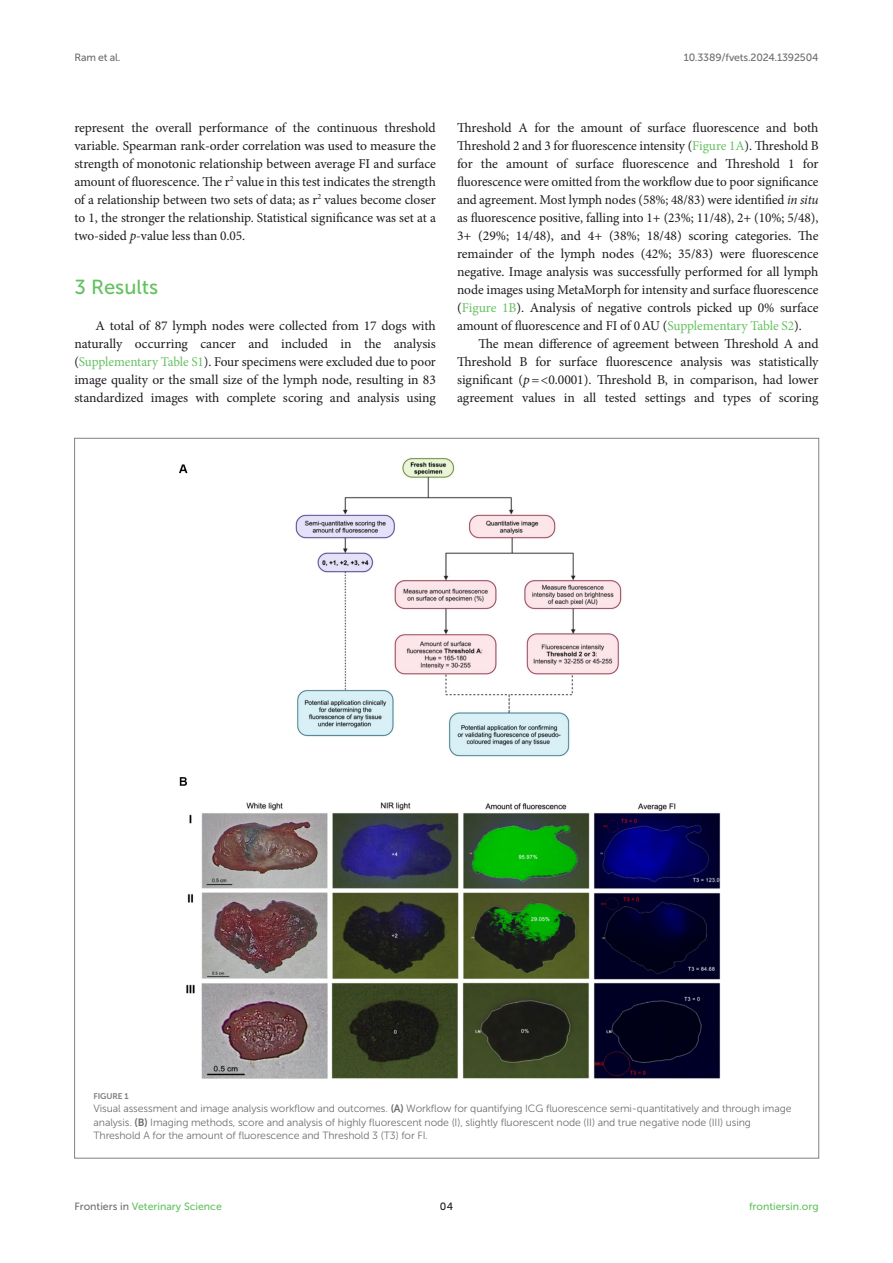
<style>
.page{position:relative;width:893px;height:1263px;background:#fff}
.page>*{position:absolute;margin:0;border:0;box-sizing:border-box;transform-origin:0 0}
.HEAD_1{font:20.25px "Museo Sans 500";color:#65c161}
.TEXT_FLUSH{font:13.5px/18px "Minion Pro";letter-spacing:-.005em;color:#1b1c1b;text-align:justify}
.TEXT{font:13.5px/18px "Minion Pro";letter-spacing:-.005em;color:#1b1c1b;text-align:justify}
.FIG_LEG{font:10.5px/13.5px "Museo Sans 300";letter-spacing:-.01em;color:#706f70}
.t1{font:10.5px "Museo Sans 500";color:#65c161}
.t2{font:10.5px "Museo Sans 500";letter-spacing:-.015em;color:#706f70}
.t3{font:10.5px "Museo Sans 500";color:#1b1c1b}
.FIG_HD{font:8.25px "Museo Sans 700";letter-spacing:-.01em;color:#7e7f7f}
.s1{font-style:italic}
.s2{color:#65c161}
.s3{font-family:"Museo Sans 700"}
.s4{color:#706f70}
</style>
<div class="page">
<img style="left:179px;top:457px;width:542px;height:622px">
<p class="t2" style="left:74px;top:51px;width:48px">Ram et al.</p>
<p class="t2" style="left:684px;top:51px;width:136px">10.3389/fvets.2024.1392504</p>
<p class="TEXT_FLUSH" style="left:74px;top:119px;width:363px">represent the overall performance of the continuous threshold variable. Spearman rank-order correlation was used to measure the strength of monotonic relationship between average FI and surface amount of fluorescence. The r<sup>2</sup> value in this test indicates the strength of a relationship between two sets of data; as r<sup>2</sup> values become closer to 1, the stronger the relationship. Statistical significance was set at a two-sided <span class="s1">p</span>-value less than 0.05.</p>
<p class="HEAD_1" style="left:74px;top:276px;width:85px">3 Results</p>
<p class="TEXT_FLUSH" style="left:74px;top:317px;width:363px;text-indent:21px">A total of 87 lymph nodes were collected from 17 dogs with naturally occurring cancer and included in the analysis (<span class="s2">Supplementary Table S1</span>). Four specimens were excluded due to poor image quality or the small size of the lymph node, resulting in 83 standardized images with complete scoring and analysis using</p>
<p class="TEXT_FLUSH" style="left:457px;top:119px;width:363px">Threshold A for the amount of surface fluorescence and both Threshold 2 and 3 for fluorescence intensity (<span class="s2">Figure 1A</span>). Threshold B for the amount of surface fluorescence and Threshold 1 for fluorescence were omitted from the workflow due to poor significance and agreement. Most lymph nodes (58%; 48/83) were identified <span class="s1">in situ </span>as fluorescence positive, falling into 1+ (23%; 11/48), 2+ (10%; 5/48), 3+ (29%; 14/48), and 4+ (38%; 18/48) scoring categories. The remainder of the lymph nodes (42%; 35/83) were fluorescence negative. Image analysis was successfully performed for all lymph node images using MetaMorph for intensity and surface fluorescence (<span class="s2">Figure 1B</span>). Analysis of negative controls picked up 0% surface amount of fluorescence and FI of 0AU (<span class="s2">Supplementary Table S2</span>).</p>
<p class="TEXT" style="left:457px;top:335px;width:363px;text-indent:21px">The mean difference of agreement between Threshold A and Threshold B for surface fluorescence analysis was statistically significant (<span class="s1">p</span>=&lt;0.0001). Threshold B, in comparison, had lower agreement values in all tested settings and types of scoring</p>
<p class="FIG_HD" style="left:94px;top:1091px;width:37px">FIGURE 1</p>
<p class="FIG_LEG" style="left:94px;top:1102px;width:699px">Visual assessment and image analysis workflow and outcomes. <span class="s3">(A)</span> Workflow for quantifying ICG fluorescence semi-quantitatively and through image analysis. <span class="s3">(B)</span> Imaging methods, score and analysis of highly fluorescent node (I), slightly fluorescent node (II) and true negative node (III) using<br>Threshold A for the amount of fluorescence and Threshold 3 (T3) for FI.</p>
<p class="t1" style="left:74px;top:1200px;width:149px"><span class="s4">Frontiers in</span> Veterinary Science</p>
<p class="t3" style="left:440px;top:1200px;width:15px">04</p>
<p class="t1" style="left:749px;top:1200px;width:71px">frontiersin.org</p>
</div>
